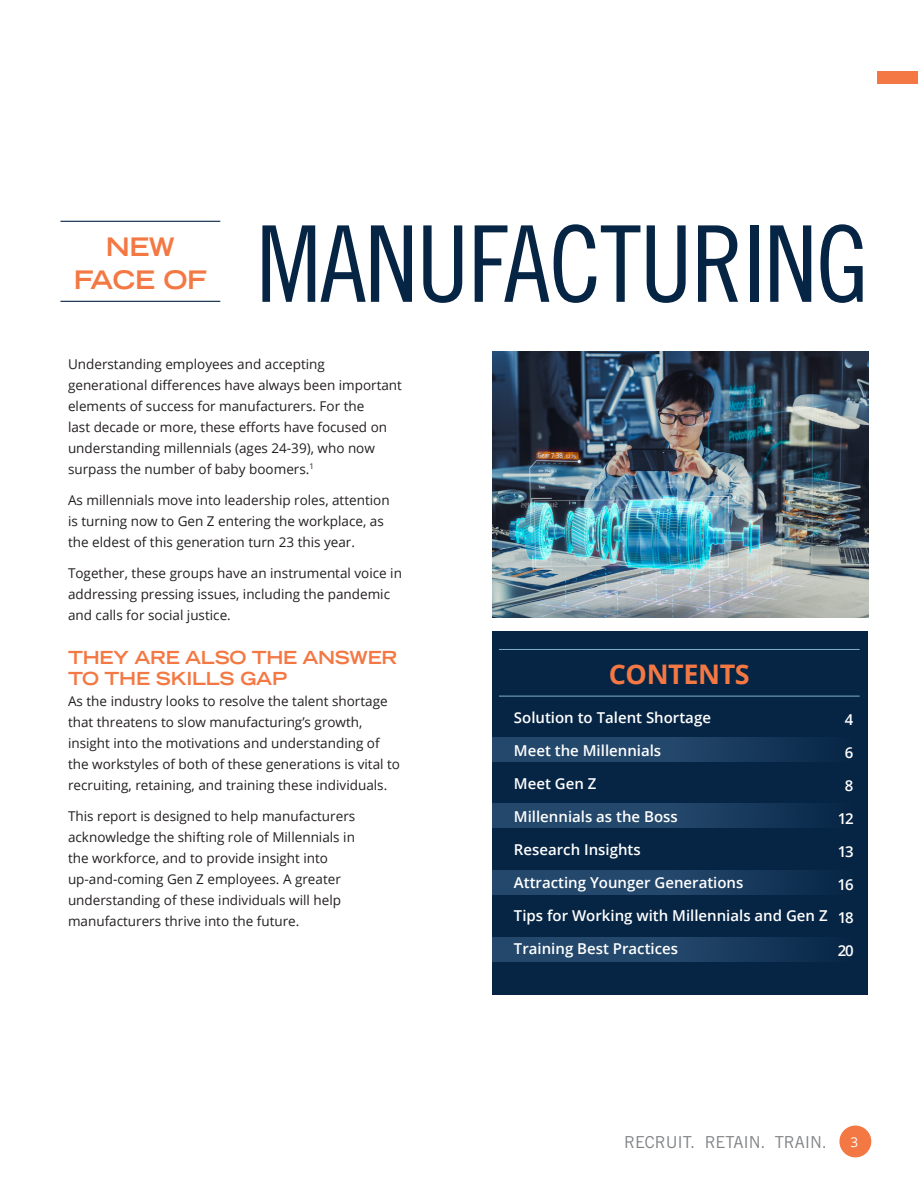
<style>
.page{position:relative;width:918px;height:1188px;background:#fff}
.page>*{position:absolute;margin:0;border:0;box-sizing:border-box;transform-origin:0 0}
.t1{font:105.9px "Trade Gothic LT Std Cn 18";letter-spacing:-.015em;color:#062545}
.t2{font:700 27px "Open Sans";letter-spacing:-.015em;color:#f37843}
.t3{font:700 expanded 25.5px/33px "Trade Gothic LT Std";letter-spacing:-.015em;color:#f37843;text-align:center}
.main_body{font:700 expanded 18px/21px "Trade Gothic LT Std";letter-spacing:-.015em;color:#f37843}
.t4{font:16.5px "Trade Gothic LT Std";letter-spacing:-.01em;color:#808285}
.t5{font:600 15px "Open Sans";color:#fff}
.main_body-2{font:13.5px/21px "Open Sans";color:#231f20}
.t6{font:13.5px "Open Sans";color:#fff}
</style>
<div class="page">
<img style="left:492px;top:352px;width:376px;height:265px">
<div style="left:839px;top:1126px;width:32px;height:31px;background:#f37843;border-radius:50%"></div>
<div style="left:492px;top:631px;width:376px;height:363px;background:#062545"></div>
<hr style="left:60px;top:221px;width:160px;height:1px;background:#062545">
<hr style="left:60px;top:301px;width:160px;height:1px;background:#062545">
<hr style="left:499px;top:649px;width:361px;height:1px;background:#7db1cd">
<hr style="left:499px;top:696px;width:361px;height:1px;background:#7db1cd">
<div style="left:878px;top:71px;width:40px;height:13px;background:#f37843"></div>
<div style="left:492px;top:738px;width:375px;height:24px;background:linear-gradient(to right,#2c5176,#0b2b4c)"></div>
<div style="left:492px;top:803px;width:375px;height:25px;background:linear-gradient(to right,#2c5176,#0b2b4c)"></div>
<div style="left:492px;top:870px;width:375px;height:25px;background:linear-gradient(to right,#2c5176,#0b2b4c)"></div>
<div style="left:492px;top:937px;width:375px;height:25px;background:linear-gradient(to right,#2c5176,#0b2b4c)"></div>
<p class="t3" style="left:74px;top:230px;width:135px">NEW<br>FACE OF</p>
<p class="t1" style="left:256px;top:201px;width:614px">MANUFACTURING</p>
<p class="main_body-2" style="left:68px;top:353px;width:335px">Understanding employees and accepting generational differences have always been important elements of success for manufacturers. For the<br>last decade or more, these efforts have focused on understanding millennials (ages 24-39), who now surpass the number of baby boomers.<sup>1</sup></p>
<p class="main_body-2" style="left:68px;top:489px;width:323px">As millennials move into leadership roles, attention is turning now to Gen Z entering the workplace, as the eldest of this generation turn 23 this year.</p>
<p class="main_body-2" style="left:68px;top:562px;width:335px">Together, these groups have an instrumental voice in addressing pressing issues, including the pandemic and calls for social justice.</p>
<p class="main_body" style="left:68px;top:647px;width:331px">THEY ARE ALSO THE ANSWER<br>TO THE SKILLS GAP</p>
<p class="main_body-2" style="left:68px;top:690px;width:334px">As the industry looks to resolve the talent shortage that threatens to slow manufacturing’s growth, insight into the motivations and understanding of the workstyles of both of these generations is vital to recruiting, retaining, and training these individuals.</p>
<p class="main_body-2" style="left:68px;top:805px;width:289px">This report is designed to help manufacturers acknowledge the shifting role of Millennials in the workforce, and to provide insight into up-and-coming Gen Z employees. A greater understanding of these individuals will help manufacturers thrive into the future.</p>
<p class="t2" style="left:609px;top:655px;width:143px">CONTENTS</p>
<p class="t5" style="left:514px;top:707px;width:199px">Solution to Talent Shortage</p>
<p class="t5" style="left:845px;top:709px;width:10px">4</p>
<p class="t5" style="left:514px;top:740px;width:149px">Meet the Millennials</p>
<p class="t5" style="left:845px;top:742px;width:10px">6</p>
<p class="t5" style="left:514px;top:773px;width:84px">Meet Gen Z</p>
<p class="t5" style="left:845px;top:775px;width:10px">8</p>
<p class="t5" style="left:514px;top:806px;width:165px">Millennials as the Boss</p>
<p class="t5" style="left:838px;top:808px;width:17px">12</p>
<p class="t5" style="left:514px;top:839px;width:128px">Research Insights</p>
<p class="t5" style="left:838px;top:841px;width:17px">13</p>
<p class="t5" style="left:514px;top:872px;width:231px">Attracting Younger Generations</p>
<p class="t5" style="left:837px;top:874px;width:18px">16</p>
<p class="t5" style="left:514px;top:905px;width:341px">Tips for Working with Millennials and Gen Z 18</p>
<p class="t5" style="left:514px;top:938px;width:166px">Training Best Practices</p>
<p class="t5" style="left:838px;top:940px;width:17px">20</p>
<p class="t4" style="left:624px;top:1132px;width:204px">RECRUIT. RETAIN. TRAIN.</p>
<p class="t6" style="left:851px;top:1133px;width:9px">3</p>
</div>
